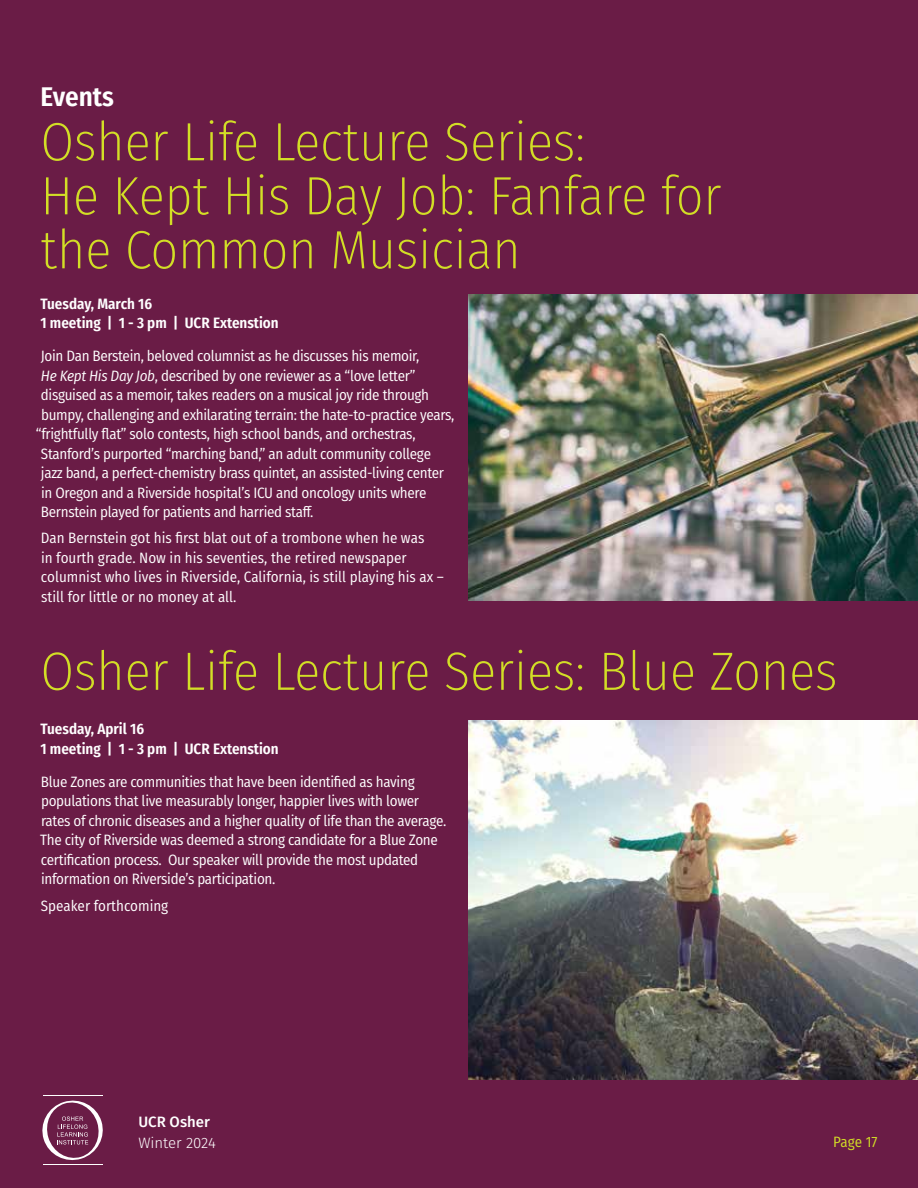
<style>
.page{position:relative;width:918px;height:1188px;background:#6a1c46}
.page>*{position:absolute;margin:0;border:0;box-sizing:border-box;transform-origin:0 0}
.t1{font:200 54px/54px "Fira Sans Condensed";color:#d2de26}
.t2{font:600 27px "Fira Sans Condensed";color:#fff}
.t3{font:15px/19.5px "Fira Sans Condensed";letter-spacing:-.02em;color:#fff}
.t4{font:15px/19.5px "Fira Sans Condensed";color:#fff}
.t5{font:600 15px/19.5px "Fira Sans Condensed";color:#fff}
.t6{font:300 15px "Fira Sans";color:#fff}
.t7{font:500 15px "Fira Sans";color:#fff}
.t8{font:15px "Fira Sans Condensed";color:#d2de26}
.s1{font-style:italic}
</style>
<div class="page">
<hr style="left:43px;top:1096px;width:60px;height:1px;background:#fff">
<hr style="left:43px;top:1164px;width:60px;height:1px;background:#fff">
<svg style="left:42px;top:1100px;width:61px;height:60px"></svg>
<img style="left:468px;top:295px;width:450px;height:305px">
<img style="left:468px;top:720px;width:450px;height:360px">
<h2 class="t2" style="left:40px;top:75px;width:75px">Events</h2>
<h1 class="t1" style="left:40px;top:114px;width:682px">Osher Life Lecture Series:<br>He Kept His Day Job: Fanfare for the Common Musician</h1>
<p class="t5" style="left:40px;top:293px;width:240px">Tuesday, March 16<br>1 meeting | 1 - 3 pm | UCR Extenstion</p>
<p class="t3" style="left:41px;top:346px;width:380px">Join Dan Berstein, beloved columnist as he discusses his memoir,</p>
<p class="t3" style="left:41px;top:365px;width:376px"><span class="s1">He Kept His Day Job</span>, described by one reviewer as a “love letter”</p>
<p class="t3" style="left:41px;top:385px;width:390px">disguised as a memoir, takes readers on a musical joy ride through</p>
<p class="t3" style="left:41px;top:404px;width:415px">bumpy, challenging and exhilarating terrain: the hate-to-practice years,</p>
<p class="t3" style="left:36px;top:424px;width:381px">“frightfully flat” solo contests, high school bands, and orchestras,</p>
<p class="t3" style="left:41px;top:443px;width:392px">Stanford’s purported “marching band,” an adult community college</p>
<p class="t3" style="left:41px;top:463px;width:405px">jazz band, a perfect-chemistry brass quintet, an assisted-living center</p>
<p class="t3" style="left:41px;top:482px;width:387px">in Oregon and a Riverside hospital’s ICU and oncology units where</p>
<p class="t3" style="left:41px;top:502px;width:274px">Bernstein played for patients and harried staff.</p>
<p class="t4" style="left:41px;top:528px;width:405px">Dan Bernstein got his first blat out of a trombone when he was<br>in fourth grade. Now in his seventies, the retired newspaper columnist who lives in Riverside, California, is still playing his ax – still for little or no money at all.</p>
<h1 class="t1" style="left:40px;top:644px;width:798px">Osher Life Lecture Series: Blue Zones</h1>
<p class="t5" style="left:40px;top:719px;width:240px">Tuesday, April 16<br>1 meeting | 1 - 3 pm | UCR Extenstion</p>
<p class="t3" style="left:40px;top:771px;width:408px">Blue Zones are communities that have been identified as having populations that live measurably longer, happier lives with lower rates of chronic diseases and a higher quality of life than the average.<br>The city of Riverside was deemed a strong candidate for a Blue Zone certification process. Our speaker will provide the most updated information on Riverside’s participation.</p>
<p class="t4" style="left:41px;top:895px;width:129px">Speaker forthcoming</p>
<p class="t7" style="left:138px;top:1109px;width:73px">UCR Osher</p>
<p class="t6" style="left:138px;top:1132px;width:79px">Winter 2024</p>
<p class="t8" style="left:833px;top:1131px;width:46px">Page 17</p>
</div>
